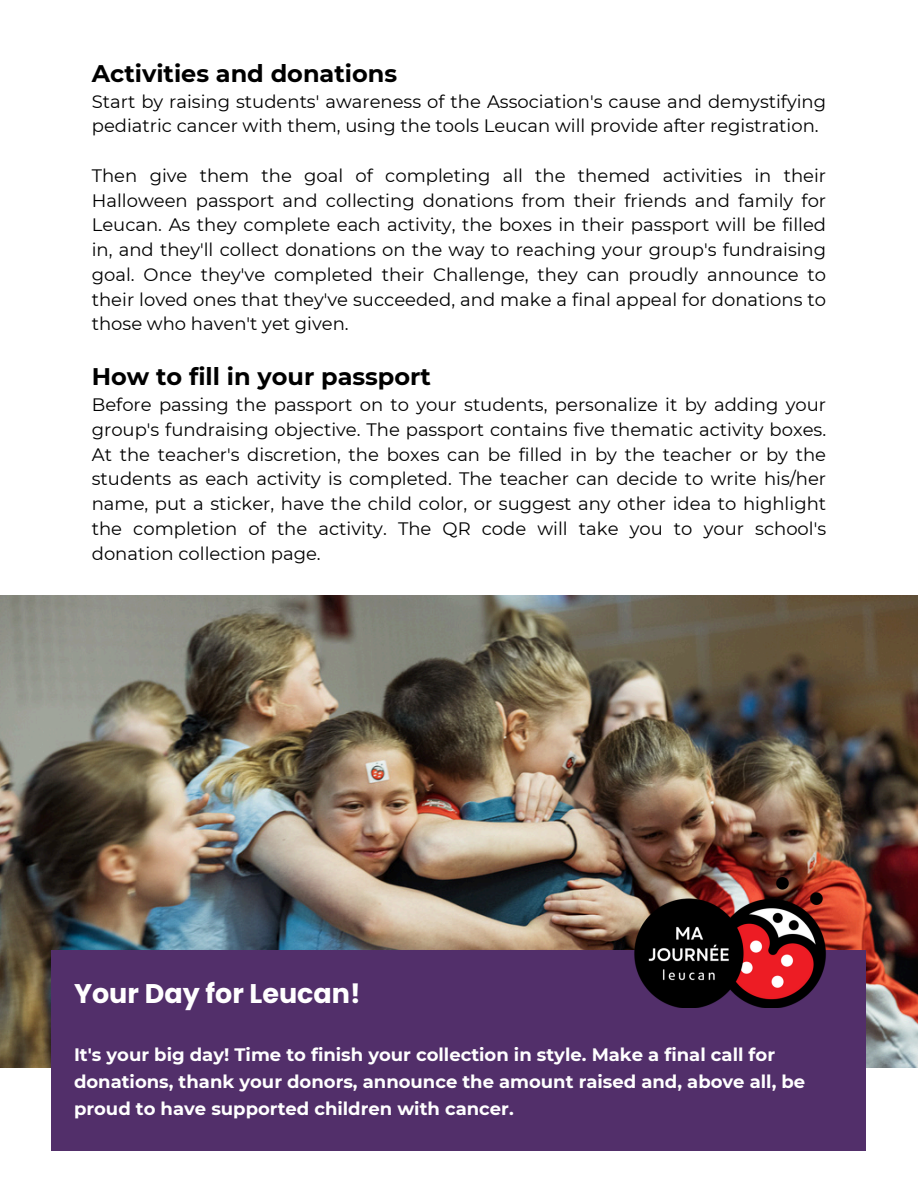
<style>
.page{position:relative;width:918px;height:1188px;background:#fff}
.page>*{position:absolute;margin:0;border:0;box-sizing:border-box;transform-origin:0 0}
.t1{font:700 27px "Poppins";color:#fff}
.t2{font:700 24px "Montserrat";color:#000}
.t3{font:18px/24.8px "Montserrat";color:#000;text-align:justify}
.t4{font:700 18px/27px "Montserrat";color:#fff}
</style>
<div class="page">
<img style="left:0;top:596px;width:918px;height:471px">
<div style="left:52px;top:950px;width:814px;height:200px;background:#522f6a"></div>
<img style="left:633px;top:878px;width:194px;height:129px">
<p class="t2" style="left:92px;top:59px;width:307px">Activities and donations</p>
<p class="t3" style="left:92px;top:89px;width:736px">Start by raising students' awareness of the Association's cause and demystifying pediatric cancer with them, using the tools Leucan will provide after registration.</p>
<p class="t3" style="left:92px;top:163px;width:736px">Then give them the goal of completing all the themed activities in their Halloween passport and collecting donations from their friends and family for Leucan. As they complete each activity, the boxes in their passport will be filled in, and they'll collect donations on the way to reaching your group's fundraising goal. Once they've completed their Challenge, they can proudly announce to their loved ones that they've succeeded, and make a final appeal for donations to those who haven't yet given.</p>
<h1 class="t2" style="left:92px;top:362px;width:341px">How to fill in your passport</h1>
<p class="t3" style="left:92px;top:392px;width:736px">Before passing the passport on to your students, personalize it by adding your group's fundraising objective. The passport contains five thematic activity boxes.<br>At the teacher's discretion, the boxes can be filled in by the teacher or by the students as each activity is completed. The teacher can decide to write his/her name, put a sticker, have the child color, or suggest any other idea to highlight the completion of the activity. The QR code will take you to your school's donation collection page.</p>
<p class="t1" style="left:74px;top:975px;width:288px">Your Day for Leucan!</p>
<p class="t4" style="left:74px;top:1041px;width:733px">It's your big day! Time to finish your collection in style. Make a final call for donations, thank your donors, announce the amount raised and, above all, be proud to have supported children with cancer.</p>
</div>
